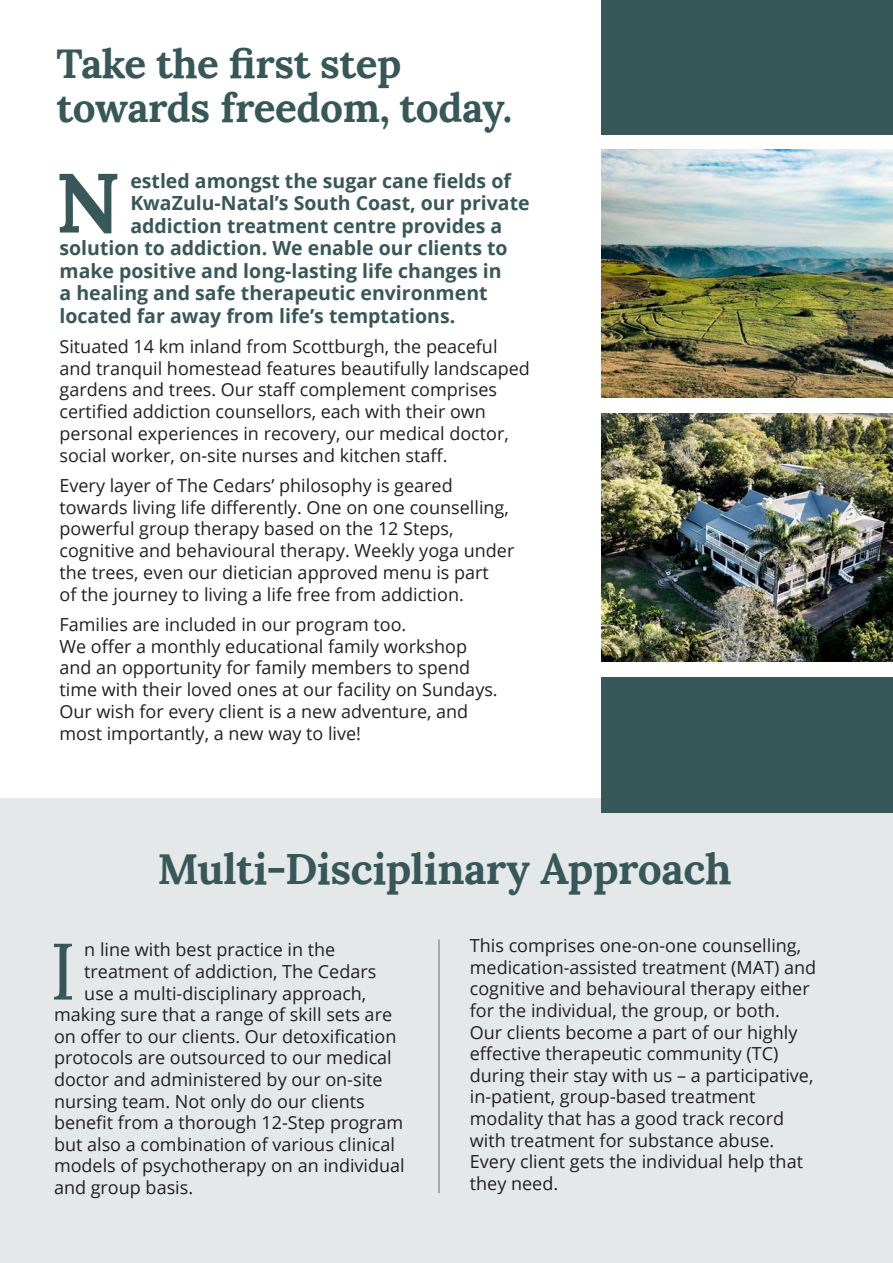
<style>
.page{position:relative;width:893px;height:1263px;background:#fff}
.page>*{position:absolute;margin:0;border:0;box-sizing:border-box;transform-origin:0 0}
.Text{font:700 83.85px "Lora";color:#375758}
.t1{font:79.65px "Lora";color:#375758}
.t2{font:700 42.6px "Lora";letter-spacing:-.01em;color:#375758}
.t3{font:700 40.5px/43.5px "Lora";letter-spacing:-.01em;color:#375758}
.Text-2{font:700 19.5px "Open Sans";color:#385759}
.Text-3{font:18px/21.8px "Open Sans";color:#231f20}
</style>
<div class="page">
<div style="left:0;top:799px;width:893px;height:464px;background:#e4e8e8"></div>
<div style="left:601px;top:0;width:292px;height:134px;background:#375758"></div>
<div style="left:601px;top:677px;width:292px;height:136px;background:#375758"></div>
<img style="left:601px;top:414px;width:292px;height:248px">
<hr style="left:438px;top:939px;width:2px;height:254px;background:#231f20">
<img style="left:601px;top:150px;width:292px;height:248px">
<p class="t3" style="left:57px;top:38px;width:457px">Take the first step towards freedom, today.</p>
<p class="Text" style="left:56px;top:131px;width:66px">N</p>
<p class="Text-2" style="left:130px;top:167px;width:382px">estled amongst the sugar cane fields of</p>
<p class="Text-2" style="left:130px;top:189px;width:401px">KwaZulu-Natal’s South Coast, our private</p>
<p class="Text-2" style="left:130px;top:212px;width:373px">addiction treatment centre provides a</p>
<p class="Text-2" style="left:60px;top:234px;width:450px">solution to addiction. We enable our clients to</p>
<p class="Text-2" style="left:60px;top:257px;width:444px">make positive and long-lasting life changes in</p>
<p class="Text-2" style="left:60px;top:279px;width:430px">a healing and safe therapeutic environment</p>
<p class="Text-2" style="left:60px;top:302px;width:397px">located far away from life’s temptations.</p>
<p class="Text-3" style="left:60px;top:335px;width:472px">Situated 14 km inland from Scottburgh, the peaceful and tranquil homestead features beautifully landscaped gardens and trees. Our staff complement comprises certified addiction counsellors, each with their own personal experiences in recovery, our medical doctor, social worker, on-site nurses and kitchen staff.</p>
<p class="Text-3" style="left:60px;top:474px;width:456px">Every layer of The Cedars’ philosophy is geared towards living life differently. One on one counselling, powerful group therapy based on the 12 Steps, cognitive and behavioural therapy. Weekly yoga under the trees, even our dietician approved menu is part<br>of the journey to living a life free from addiction.</p>
<p class="Text-3" style="left:60px;top:613px;width:440px">Families are included in our program too.<br>We offer a monthly educational family workshop and an opportunity for family members to spend time with their loved ones at our facility on Sundays.<br>Our wish for every client is a new adventure, and most importantly, a new way to live!</p>
<p class="t2" style="left:158px;top:833px;width:576px">Multi-Disciplinary Approach</p>
<p class="t1" style="left:50px;top:911px;width:28px">I</p>
<p class="Text-3" style="left:84px;top:938px;width:253px">n line with best practice in the</p>
<p class="Text-3" style="left:84px;top:960px;width:294px">treatment of addiction, The Cedars</p>
<p class="Text-3" style="left:84px;top:982px;width:284px">use a multi-disciplinary approach,</p>
<p class="Text-3" style="left:54px;top:1003px;width:340px">making sure that a range of skill sets are</p>
<p class="Text-3" style="left:54px;top:1025px;width:344px">on offer to our clients. Our detoxification</p>
<p class="Text-3" style="left:54px;top:1046px;width:339px">protocols are outsourced to our medical</p>
<p class="Text-3" style="left:54px;top:1068px;width:330px">doctor and administered by our on-site</p>
<p class="Text-3" style="left:54px;top:1090px;width:312px">nursing team. Not only do our clients</p>
<p class="Text-3" style="left:54px;top:1111px;width:351px">benefit from a thorough 12-Step program</p>
<p class="Text-3" style="left:54px;top:1133px;width:343px">but also a combination of various clinical</p>
<p class="Text-3" style="left:54px;top:1154px;width:352px">models of psychotherapy on an individual</p>
<p class="Text-3" style="left:54px;top:1176px;width:141px">and group basis.</p>
<p class="Text-3" style="left:470px;top:934px;width:348px">This comprises one-on-one counselling, medication-assisted treatment (MAT) and cognitive and behavioural therapy either for the individual, the group, or both.<br>Our clients become a part of our highly effective therapeutic community (TC) during their stay with us – a participative, in-patient, group-based treatment modality that has a good track record with treatment for substance abuse.<br>Every client gets the individual help that they need.</p>
</div>
